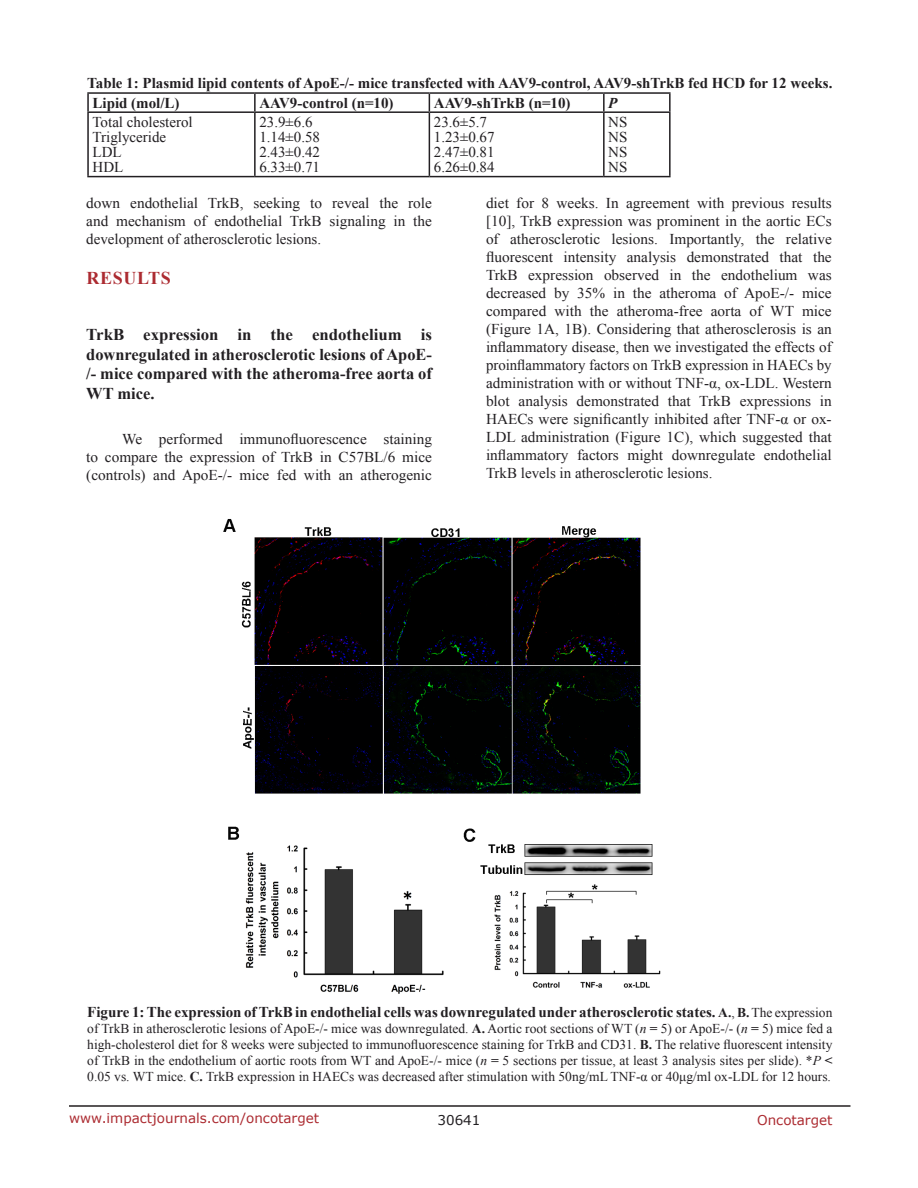
<style>
.page{position:relative;width:918px;height:1188px;background:#fff}
.page>*{position:absolute;margin:0;border:0;box-sizing:border-box;transform-origin:0 0}
.Heading{font:700 18px "Times New Roman";letter-spacing:.035em;color:#ac2b31}
.SubHeading{font:700 16.5px/19.8px "Times New Roman";color:#221f22;text-align:justify}
.BodyText{font:15px/18px "Times New Roman";color:#221f22;text-align:justify}
.TableText{font:15px "Times New Roman";color:#221f22}
.FigureText{font:700 15px "Times New Roman";color:#221f22}
.TableHeading{font:700 15px "Times New Roman";color:#221f22}
.TableText-2{font:700 15px "Times New Roman";color:#221f22}
.TableText-3{font:italic 700 15px "Times New Roman";color:#221f22}
.FigureText-2{font:13.5px/16.2px "Times New Roman";color:#221f22;text-align:justify}
.t1{font:13.5px "Verdana";color:#ac2b31}
.t2{font:13.5px "Verdana";color:#221f22}
.s1{font-size:13.5px}
.s2{font-weight:400;font-size:13.5px}
.s3{font-weight:700}
.s4{font-style:italic}
</style>
<div class="page">
<hr style="left:69px;top:1105px;width:781px;height:2px;background:#231f20">
<img style="left:223px;top:519px;width:438px;height:475px">
<hr style="left:87px;top:92px;width:168px;height:2px;background:#221f22">
<hr style="left:255px;top:92px;width:174px;height:2px;background:#221f22">
<hr style="left:429px;top:92px;width:175px;height:2px;background:#221f22">
<hr style="left:604px;top:92px;width:67px;height:2px;background:#221f22">
<svg style="left:87px;top:94px;width:584px;height:82px"></svg>
<hr style="left:87px;top:113px;width:2px;height:63px;background:#221f22">
<hr style="left:669px;top:113px;width:2px;height:63px;background:#221f22">
<hr style="left:87px;top:176px;width:168px;height:1px;background:#221f22">
<hr style="left:255px;top:176px;width:174px;height:1px;background:#221f22">
<hr style="left:429px;top:176px;width:175px;height:1px;background:#221f22">
<hr style="left:604px;top:176px;width:67px;height:1px;background:#221f22">
<p class="TableHeading" style="left:87px;top:72px;width:747px">Table 1: Plasmid lipid contents of ApoE-/- mice transfected with AAV9-control, AAV9-shTrkB fed HCD for 12 weeks.</p>
<p class="TableText-2" style="left:93px;top:92px;width:89px">Lipid (mol/L)</p>
<p class="TableText-2" style="left:259px;top:92px;width:136px">AAV9-control (n=10)</p>
<p class="TableText-2" style="left:434px;top:92px;width:138px">AAV9-shTrkB (n=10)</p>
<p class="TableText-3" style="left:608px;top:92px;width:11px">P</p>
<p class="TableText" style="left:93px;top:111px;width:102px">Total cholesterol</p>
<p class="TableText" style="left:93px;top:126px;width:75px">Triglyceride</p>
<p class="TableText" style="left:93px;top:141px;width:31px">LDL</p>
<p class="TableText" style="left:93px;top:156px;width:32px">HDL</p>
<p class="TableText" style="left:259px;top:111px;width:55px">23.9±6.6</p>
<p class="TableText" style="left:259px;top:126px;width:62px">1.14±0.58</p>
<p class="TableText" style="left:259px;top:141px;width:62px">2.43±0.42</p>
<p class="TableText" style="left:259px;top:156px;width:62px">6.33±0.71</p>
<p class="TableText" style="left:434px;top:111px;width:55px">23.6±5.7</p>
<p class="TableText" style="left:434px;top:126px;width:62px">1.23±0.67</p>
<p class="TableText" style="left:434px;top:141px;width:62px">2.47±0.81</p>
<p class="TableText" style="left:434px;top:156px;width:62px">6.26±0.84</p>
<p class="TableText" style="left:608px;top:111px;width:21px">NS</p>
<p class="TableText" style="left:608px;top:126px;width:21px">NS</p>
<p class="TableText" style="left:608px;top:141px;width:21px">NS</p>
<p class="TableText" style="left:608px;top:156px;width:21px">NS</p>
<p class="BodyText" style="left:86px;top:194px;width:347px">down endothelial TrkB, seeking to reveal the role and mechanism of endothelial TrkB signaling in the development of atherosclerotic lesions.</p>
<p class="Heading" style="left:87px;top:265px;width:86px">RESULTS</p>
<p class="SubHeading" style="left:86px;top:324px;width:347px">TrkB expression in the endothelium is downregulated in atherosclerotic lesions of ApoE-/- mice compared with the atheroma-free aorta of WT mice.</p>
<p class="BodyText" style="left:86px;top:430px;width:347px;text-indent:36px">We performed immunofluorescence staining to compare the expression of TrkB in C57BL/6 mice (controls) and ApoE-/- mice fed with an atherogenic</p>
<p class="BodyText" style="left:486px;top:194px;width:347px">diet for 8 weeks. In agreement with previous results [10], TrkB expression was prominent in the aortic ECs of atherosclerotic lesions. Importantly, the relative fluorescent intensity analysis demonstrated that the TrkB expression observed in the endothelium was decreased by 35% in the atheroma of ApoE-/- mice compared with the atheroma-free aorta of WT mice (Figure 1A, 1B). Considering that atherosclerosis is an inflammatory disease, then we investigated the effects of proinflammatory factors on TrkB expression in HAECs by administration with or without TNF-α, ox-LDL. Western blot analysis demonstrated that TrkB expressions in HAECs were significantly inhibited after TNF-α or ox-LDL administration (Figure 1C), which suggested that inflammatory factors might downregulate endothelial TrkB levels in atherosclerotic lesions.</p>
<p class="FigureText" style="left:87px;top:1001px;width:747px">Figure 1: The expression of TrkB in endothelial cells was downregulated under atherosclerotic states. <span class="s1">A.</span><span class="s2">,</span> <span class="s1">B.</span> <span class="s2">The expression</span></p>
<p class="FigureText-2" style="left:87px;top:1020px;width:747px">of TrkB in atherosclerotic lesions of ApoE-/- mice was downregulated. <span class="s3">A.</span> Aortic root sections of WT (<span class="s4">n</span> <span class="s3">=</span> 5) or ApoE-/- (<span class="s4">n</span> <span class="s3">=</span> 5) mice fed a high-cholesterol diet for 8 weeks were subjected to immunofluorescence staining for TrkB and CD31. <span class="s3">B.</span> The relative fluorescent intensity of TrkB in the endothelium of aortic roots from WT and ApoE-/- mice (<span class="s4">n</span> <span class="s3">=</span> 5 sections per tissue, at least 3 analysis sites per slide). *<span class="s4">P</span> <span class="s3">&lt; </span>0.05 vs. WT mice. <span class="s3">C.</span> TrkB expression in HAECs was decreased after stimulation with 50ng/mL TNF-α or 40μg/ml ox-LDL for 12 hours.</p>
<p class="t1" style="left:69px;top:1109px;width:252px">www.impactjournals.com/oncotarget</p>
<p class="t2" style="left:438px;top:1111px;width:44px">30641</p>
<p class="t1" style="left:757px;top:1111px;width:77px">Oncotarget</p>
</div>
